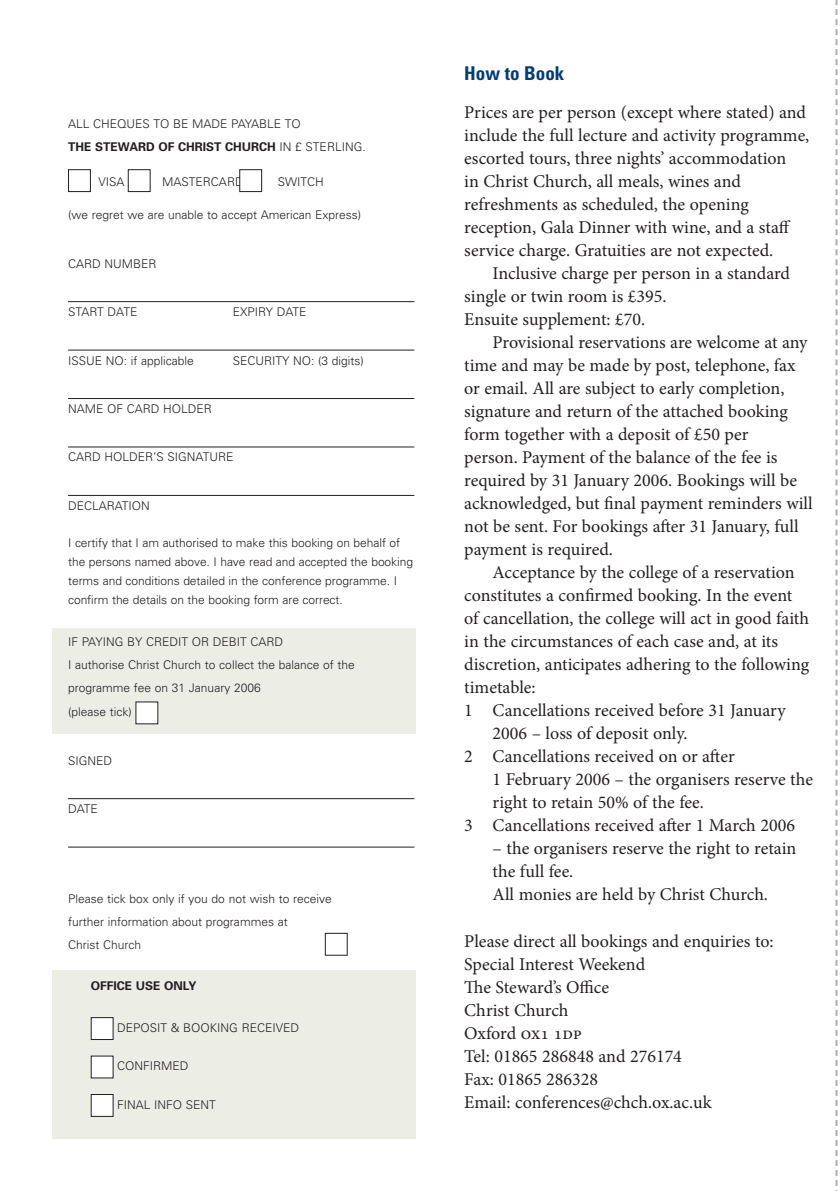
<style>
.page{position:relative;width:840px;height:1191px;background:#fff}
.page>*{position:absolute;margin:0;border:0;box-sizing:border-box;transform-origin:0 0}
.t1{font:700 condensed 19px "Univers";color:#003d7d}
.t2{font:18px/23px "Minion Pro";color:#231f20}
.t3{font:300 12px/23px "Univers";color:#231f20}
.t4{font:700 12px "Univers";color:#231f20}
.s1{font-weight:700}
</style>
<div class="page">
<div style="left:52px;top:969px;width:363px;height:169px;background:#eceee6"></div>
<div style="left:325px;top:933px;width:22px;height:22px;border:1px solid #231f20"></div>
<svg style="left:835px;top:0;width:2px;height:1191px"></svg>
<div style="left:52px;top:628px;width:363px;height:106px;background:#eceee6"></div>
<hr style="left:68px;top:301px;width:346px;height:1px;background:#231f20">
<hr style="left:68px;top:350px;width:346px;height:1px;background:#231f20">
<hr style="left:68px;top:398px;width:346px;height:1px;background:#231f20">
<hr style="left:68px;top:446px;width:346px;height:1px;background:#231f20">
<hr style="left:68px;top:495px;width:346px;height:1px;background:#231f20">
<hr style="left:68px;top:798px;width:346px;height:1px;background:#231f20">
<hr style="left:68px;top:846px;width:346px;height:1px;background:#231f20">
<div style="left:68px;top:169px;width:23px;height:23px;border:1px solid #231f20"></div>
<div style="left:128px;top:169px;width:22px;height:23px;border:1px solid #231f20"></div>
<div style="left:239px;top:169px;width:23px;height:23px;border:1px solid #231f20"></div>
<div style="left:136px;top:702px;width:22px;height:22px;background:#fff"></div>
<div style="left:91px;top:1017px;width:22px;height:22px;background:#fff"></div>
<div style="left:91px;top:1017px;width:22px;height:23px;border:1px solid #231f20"></div>
<div style="left:91px;top:1056px;width:22px;height:22px;background:#fff"></div>
<div style="left:91px;top:1094px;width:22px;height:22px;background:#fff"></div>
<p class="t3" style="left:68px;top:113px;width:299px">ALL CHEQUES TO BE MADE PAYABLE TO<br><span class="s1">THE STEWARD OF CHRIST CHURCH</span> IN £ STERLING.</p>
<p class="t3" style="left:98px;top:171px;width:28px">VISA</p>
<p class="t3" style="left:162px;top:171px;width:83px">MASTERCARD</p>
<p class="t3" style="left:277px;top:171px;width:48px">SWITCH</p>
<p class="t3" style="left:68px;top:204px;width:294px">(we regret we are unable to accept American Express)</p>
<p class="t3" style="left:68px;top:253px;width:90px">CARD NUMBER</p>
<p class="t3" style="left:68px;top:301px;width:71px">START DATE</p>
<p class="t3" style="left:232px;top:301px;width:75px">EXPIRY DATE</p>
<p class="t3" style="left:68px;top:350px;width:127px">ISSUE NO: if applicable</p>
<p class="t3" style="left:232px;top:350px;width:133px">SECURITY NO: (3 digits)</p>
<p class="t3" style="left:68px;top:398px;width:145px">NAME OF CARD HOLDER</p>
<p class="t3" style="left:68px;top:447px;width:167px">CARD HOLDER’S SIGNATURE</p>
<p class="t3" style="left:68px;top:495px;width:83px">DECLARATION</p>
<p class="t3" style="left:68px;top:534px;width:346px;line-height:19px">I certify that I am authorised to make this booking on behalf of the persons named above. I have read and accepted the booking terms and conditions detailed in the conference programme. I confirm the details on the booking form are correct.</p>
<p class="t3" style="left:68px;top:631px;width:288px">IF PAYING BY CREDIT OR DEBIT CARD<br>I authorise Christ Church to collect the balance of the programme fee on 31 January 2006</p>
<p class="t3" style="left:68px;top:701px;width:65px">(please tick)</p>
<p class="t3" style="left:68px;top:750px;width:45px">SIGNED</p>
<p class="t3" style="left:68px;top:798px;width:31px">DATE</p>
<p class="t3" style="left:68px;top:888px;width:265px">Please tick box only if you do not wish to receive further information about programmes at<br>Christ Church</p>
<p class="t4" style="left:91px;top:981px;width:107px">OFFICE USE ONLY</p>
<p class="t3" style="left:117px;top:1017px;width:183px">DEPOSIT &amp; BOOKING RECEIVED</p>
<p class="t3" style="left:117px;top:1055px;width:73px">CONFIRMED</p>
<p class="t3" style="left:117px;top:1094px;width:100px">FINAL INFO SENT</p>
<p class="t1" style="left:464px;top:67px;width:102px">How to Book</p>
<p class="t2" style="left:464px;top:102px;width:346px">Prices are per person (except where stated) and include the full lecture and activity programme, escorted tours, three nights’ accommodation<br>in Christ Church, all meals, wines and refreshments as scheduled, the opening reception, Gala Dinner with wine, and a staff service charge. Gratuities are not expected.</p>
<p class="t2" style="left:464px;top:263px;width:327px;text-indent:28px">Inclusive charge per person in a standard single or twin room is £395.<br>Ensuite supplement: £70.</p>
<p class="t2" style="left:464px;top:332px;width:350px;text-indent:28px">Provisional reservations are welcome at any time and may be made by post, telephone, fax or email. All are subject to early completion, signature and return of the attached booking form together with a deposit of £50 per<br>person. Payment of the balance of the fee is required by 31 January 2006. Bookings will be acknowledged, but final payment reminders will not be sent. For bookings after 31 January, full payment is required.</p>
<p class="t2" style="left:492px;top:562px;width:303px">Acceptance by the college of a reservation</p>
<p class="t2" style="left:464px;top:585px;width:329px">constitutes a confirmed booking. In the event</p>
<p class="t2" style="left:464px;top:608px;width:346px">of cancellation, the college will act in good faith</p>
<p class="t2" style="left:464px;top:631px;width:315px">in the circumstances of each case and, at its</p>
<p class="t2" style="left:464px;top:654px;width:346px">discretion, anticipates adhering to the following</p>
<p class="t2" style="left:464px;top:677px;width:73px">timetable:</p>
<p class="t2" style="left:464px;top:700px;width:323px">1 Cancellations received before 31 January</p>
<p class="t2" style="left:492px;top:723px;width:196px">2006 – loss of deposit only.</p>
<p class="t2" style="left:464px;top:746px;width:272px">2 Cancellations received on or after</p>
<p class="t2" style="left:492px;top:769px;width:322px">1 February 2006 – the organisers reserve the</p>
<p class="t2" style="left:492px;top:792px;width:213px">right to retain 50% of the fee.</p>
<p class="t2" style="left:464px;top:815px;width:332px">3 Cancellations received after 1 March 2006</p>
<p class="t2" style="left:492px;top:838px;width:305px">– the organisers reserve the right to retain the full fee.<br>All monies are held by Christ Church.</p>
<p class="t2" style="left:464px;top:930px;width:311px">Please direct all bookings and enquiries to:<br>Special Interest Weekend<br>The Steward’s Office<br>Christ Church<br>Oxford ox1 1dp<br>Tel: 01865 286848 and 276174<br>Fax: 01865 286328<br>Email: conferences@chch.ox.ac.uk</p>
</div>
